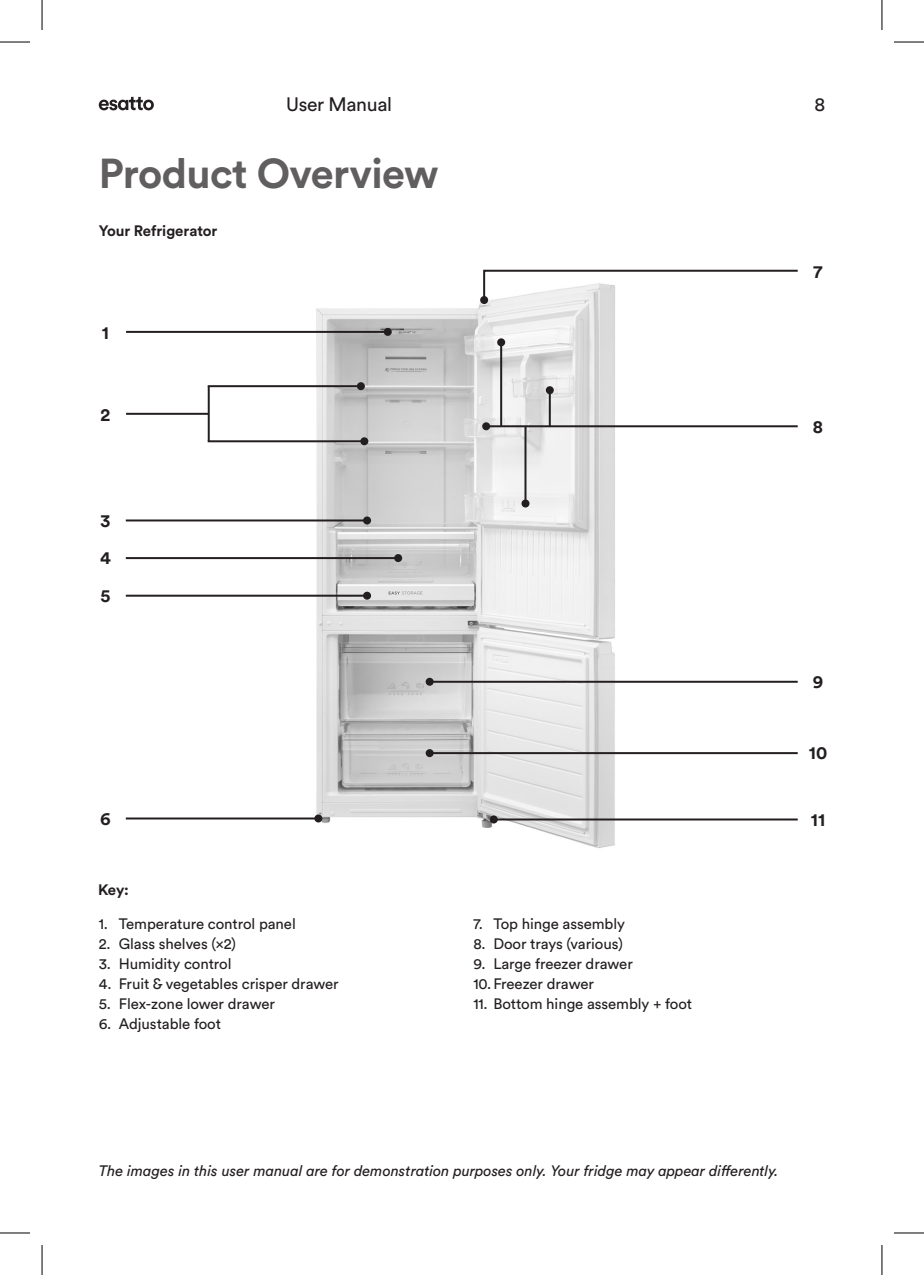
<style>
.page{position:relative;width:924px;height:1275px;background:#fff}
.page>*{position:absolute;margin:0;border:0;box-sizing:border-box;transform-origin:0 0}
.t1{font:700 41.4px "Circular Std";letter-spacing:-.015em;color:#605e5f}
.t2{font:19.4px "Circular Std";letter-spacing:-.015em;color:#231f20}
.t3{font:700 18px "Circular Std";color:#231f20}
.t4{font:15px "Circular Std";letter-spacing:-.005em;color:#231f20}
.t5{font:italic 15px "Circular Std";letter-spacing:-.005em;color:#231f20}
.t6{font:700 15px "Circular Std";letter-spacing:-.005em;color:#231f20}
</style>
<div class="page">
<svg style="left:99px;top:97px;width:55px;height:13px"></svg>
<img style="left:165px;top:296px;width:593px;height:552px">
<hr style="left:126px;top:331px;width:261px;height:2px;background:#231f20">
<div style="left:383px;top:328px;width:8px;height:8px;background:#231f20;border-radius:50%"></div>
<hr style="left:208px;top:385px;width:153px;height:2px;background:#231f20">
<div style="left:357px;top:382px;width:8px;height:8px;background:#231f20;border-radius:50%"></div>
<hr style="left:208px;top:440px;width:156px;height:2px;background:#231f20">
<div style="left:360px;top:437px;width:8px;height:8px;background:#231f20;border-radius:50%"></div>
<hr style="left:126px;top:413px;width:83px;height:2px;background:#231f20">
<hr style="left:486px;top:425px;width:311px;height:2px;background:#231f20">
<div style="left:482px;top:422px;width:8px;height:8px;background:#231f20;border-radius:50%"></div>
<hr style="left:126px;top:557px;width:272px;height:2px;background:#231f20">
<div style="left:394px;top:554px;width:8px;height:8px;background:#231f20;border-radius:50%"></div>
<hr style="left:126px;top:594px;width:241px;height:2px;background:#231f20">
<div style="left:363px;top:591px;width:8px;height:8px;background:#231f20;border-radius:50%"></div>
<hr style="left:126px;top:817px;width:192px;height:2px;background:#231f20">
<div style="left:314px;top:814px;width:8px;height:8px;background:#231f20;border-radius:50%"></div>
<hr style="left:126px;top:519px;width:241px;height:2px;background:#231f20">
<div style="left:363px;top:516px;width:8px;height:8px;background:#231f20;border-radius:50%"></div>
<hr style="left:429px;top:681px;width:368px;height:2px;background:#231f20">
<div style="left:425px;top:678px;width:8px;height:8px;background:#231f20;border-radius:50%"></div>
<hr style="left:429px;top:752px;width:368px;height:2px;background:#231f20">
<div style="left:425px;top:749px;width:8px;height:8px;background:#231f20;border-radius:50%"></div>
<svg style="left:483px;top:269px;width:315px;height:33px"></svg>
<div style="left:480px;top:296px;width:8px;height:8px;background:#231f20;border-radius:50%"></div>
<hr style="left:493px;top:818px;width:304px;height:2px;background:#231f20">
<div style="left:489px;top:815px;width:8px;height:8px;background:#231f20;border-radius:50%"></div>
<hr style="left:500px;top:342px;width:2px;height:84px;background:#231f20">
<div style="left:497px;top:338px;width:8px;height:8px;background:#231f20;border-radius:50%"></div>
<hr style="left:524px;top:426px;width:2px;height:77px;background:#231f20">
<div style="left:521px;top:499px;width:8px;height:8px;background:#231f20;border-radius:50%"></div>
<hr style="left:548px;top:390px;width:2px;height:36px;background:#231f20">
<div style="left:545px;top:386px;width:8px;height:8px;background:#231f20;border-radius:50%"></div>
<hr style="left:208px;top:386px;width:2px;height:55px;background:#231f20">
<hr style="left:0;top:42px;width:30px;height:1px;background:#000">
<hr style="left:893px;top:42px;width:30px;height:1px;background:#000">
<hr style="left:0;top:1232px;width:30px;height:1px;background:#000">
<hr style="left:893px;top:1232px;width:30px;height:1px;background:#000">
<hr style="left:42px;top:0;width:1px;height:30px;background:#000">
<hr style="left:42px;top:1245px;width:1px;height:30px;background:#000">
<hr style="left:881px;top:0;width:1px;height:30px;background:#000">
<hr style="left:881px;top:1245px;width:1px;height:30px;background:#000">
<p class="t2" style="left:286px;top:92px;width:107px">User Manual</p>
<p class="t2" style="left:814px;top:92px;width:12px">8</p>
<p class="t1" style="left:99px;top:147px;width:341px">Product Overview</p>
<p class="t6" style="left:99px;top:221px;width:120px">Your Refrigerator</p>
<p class="t3" style="left:102px;top:321px;width:9px">1</p>
<p class="t3" style="left:101px;top:403px;width:11px">2</p>
<p class="t3" style="left:100px;top:509px;width:11px">3</p>
<p class="t3" style="left:100px;top:546px;width:12px">4</p>
<p class="t3" style="left:100px;top:584px;width:11px">5</p>
<p class="t3" style="left:100px;top:807px;width:12px">6</p>
<p class="t6" style="left:98px;top:880px;width:32px">Key:</p>
<p class="t4" style="left:99px;top:915px;width:198px">1. Temperature control panel</p>
<p class="t4" style="left:99px;top:935px;width:139px">2. Glass shelves (×2)</p>
<p class="t4" style="left:99px;top:955px;width:134px">3. Humidity control</p>
<p class="t4" style="left:99px;top:975px;width:241px">4. Fruit &amp; vegetables crisper drawer</p>
<p class="t4" style="left:99px;top:995px;width:177px">5. Flex-zone lower drawer</p>
<p class="t4" style="left:99px;top:1015px;width:124px">6. Adjustable foot</p>
<p class="t4" style="left:473px;top:915px;width:153px">7. Top hinge assembly</p>
<p class="t4" style="left:473px;top:935px;width:151px">8. Door trays (various)</p>
<p class="t4" style="left:473px;top:955px;width:161px">9. Large freezer drawer</p>
<p class="t4" style="left:473px;top:975px;width:122px">10.Freezer drawer</p>
<p class="t4" style="left:473px;top:995px;width:220px">11. Bottom hinge assembly + foot</p>
<p class="t3" style="left:813px;top:260px;width:11px">7</p>
<p class="t3" style="left:812px;top:415px;width:12px">8</p>
<p class="t3" style="left:812px;top:670px;width:12px">9</p>
<p class="t3" style="left:808px;top:741px;width:20px">10</p>
<p class="t3" style="left:810px;top:808px;width:16px">11</p>
<p class="t5" style="left:99px;top:1161px;width:680px">The images in this user manual are for demonstration purposes only. Your fridge may appear differently.</p>
</div>
